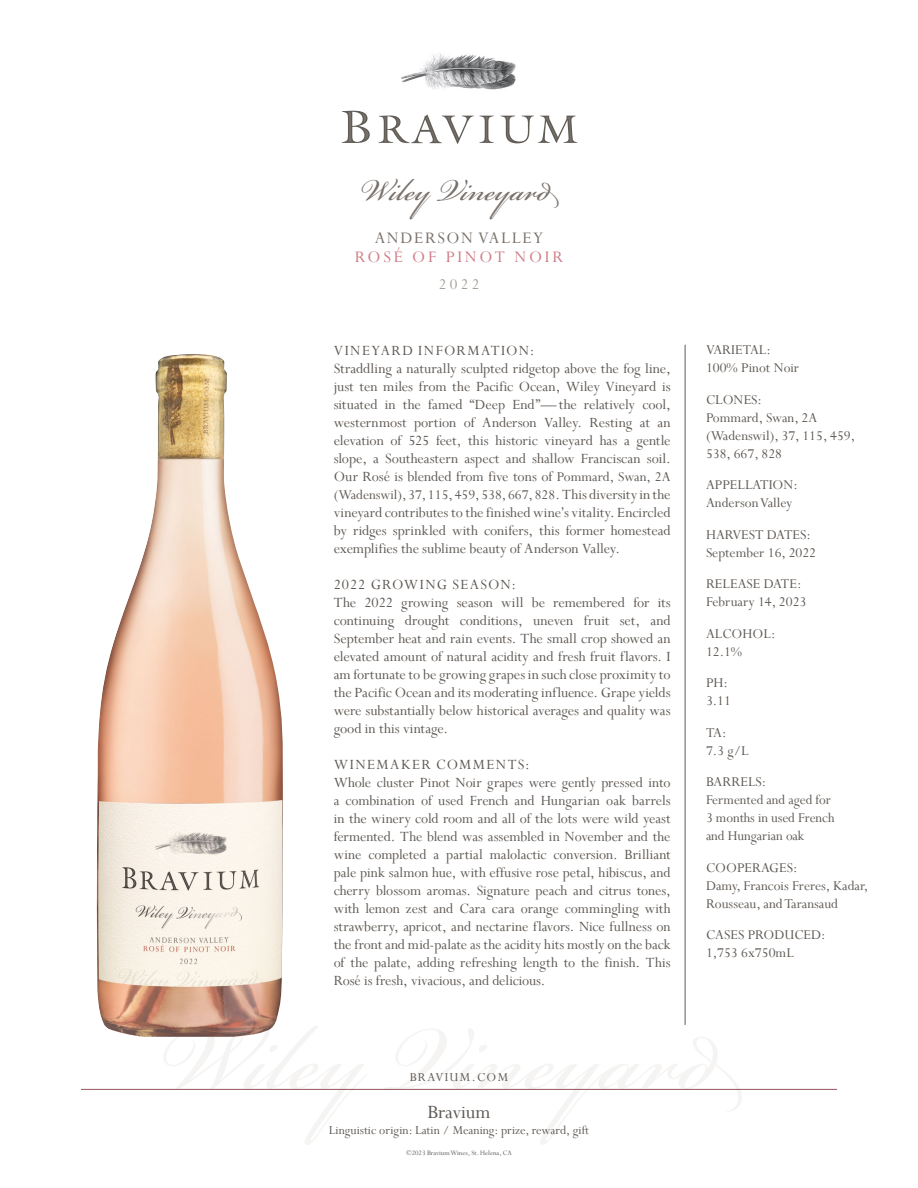
<style>
.page{position:relative;width:918px;height:1188px;background:#fff}
.page>*{position:absolute;margin:0;border:0;box-sizing:border-box;transform-origin:0 0}
.t1{font:48px "Bickham Script Pro";color:#78706a}
.t2{font:21px "Perpetua";color:#5f5954}
.t3{font:18px "Perpetua";letter-spacing:.15em;color:#cd7d87}
.t4{font:18px "Perpetua";letter-spacing:.09em;color:#78706a}
.t5{font:16.65px "Perpetua";color:#a9a198}
.t6{font:15.75px/18px "Perpetua";letter-spacing:-.005em;color:#5f5954}
.t7{font:15px/18px "Perpetua";color:#5f5954}
.t8{font:13.5px "Perpetua";color:#5f5954}
.t9{font:13.5px "Perpetua";letter-spacing:.1em;color:#5f5954}
.t10{font:7.5px "Perpetua";color:#5f5954}
.s1{font-size:15px}
.s2{font-size:15.75px}
</style>
<div class="page">
<hr style="left:81px;top:1089px;width:756px;height:1px;background:#9a525c">
<hr style="left:685px;top:345px;width:1px;height:680px;background:#5f5954">
<img style="left:401px;top:53px;width:115px;height:37px">
<svg style="left:342px;top:111px;width:28px;height:32px"></svg>
<svg style="left:379px;top:114px;width:95px;height:30px"></svg>
<svg style="left:480px;top:116px;width:14px;height:27px"></svg>
<svg style="left:501px;top:116px;width:76px;height:27px"></svg>
<img style="left:97px;top:354px;width:186px;height:683px">
<h1 class="t1" style="left:359px;top:156px;width:201px">Wiley Vineyard</h1>
<p class="t4" style="left:375px;top:227px;width:170px">ANDERSON VALLEY</p>
<p class="t3" style="left:355px;top:246px;width:210px">ROSÉ OF PINOT NOIR</p>
<p class="t5" style="left:439px;top:274px;width:42px">2022</p>
<p class="t6" style="left:334px;top:341px;width:338px">VINEYARD INFORMATION:<br>Straddling a naturally sculpted ridgetop above the fog line, just ten miles from the Pacific Ocean, Wiley Vineyard is situated in the famed “Deep End”— the relatively cool, westernmost portion of Anderson Valley. Resting at an elevation of 525 feet, this historic vineyard has a gentle slope, a Southeastern aspect and shallow Franciscan soil.<br>Our Rosé is blended from five tons of <span class="s1">Pommard, Swan, 2A</span></p>
<p class="t7" style="left:334px;top:485px;width:338px">(Wadenswil), 37, 115, 459, 538, 667, 828<span class="s2">. This diversity in the</span></p>
<p class="t6" style="left:334px;top:503px;width:338px;text-align:justify">vineyard contributes to the finished wine’s vitality. Encircled by ridges sprinkled with conifers, this former homestead exemplifies the sublime beauty of Anderson Valley.</p>
<p class="t6" style="left:334px;top:575px;width:338px">2022 GROWING SEASON:<br>The 2022 growing season will be remembered for its continuing drought conditions, uneven fruit set, and September heat and rain events. The small crop showed an elevated amount of natural acidity and fresh fruit flavors. I am fortunate to be growing grapes in such close proximity to the Pacific Ocean and its moderating influence. Grape yields were substantially below historical averages and quality was good in this vintage.</p>
<p class="t6" style="left:334px;top:755px;width:338px">WINEMAKER COMMENTS:<br>Whole cluster Pinot Noir grapes were gently pressed into a combination of used French and Hungarian oak barrels in the winery cold room and all of the lots were wild yeast fermented. The blend was assembled in November and the wine completed a partial malolactic conversion. Brilliant pale pink salmon hue, with effusive rose petal, hibiscus, and cherry blossom aromas. Signature peach and citrus tones, with lemon zest and Cara cara orange commingling with strawberry, apricot, and nectarine flavors. Nice fullness on the front and mid-palate as the acidity hits mostly on the back of the palate, adding refreshing length to the finish. This Rosé is fresh, vivacious, and delicious.</p>
<p class="t9" style="left:410px;top:1068px;width:100px">BRAVIUM.COM</p>
<h2 class="t2" style="left:427px;top:1098px;width:65px">Bravium</h2>
<p class="t8" style="left:329px;top:1121px;width:262px">Linguistic origin: Latin / Meaning: prize, reward, gift</p>
<p class="t10" style="left:406px;top:1148px;width:107px">©2023 Bravium Wines, St. Helena, CA</p>
<p class="t7" style="left:706px;top:341px;width:95px">VARIETAL:<br>100% Pinot Noir</p>
<p class="t7" style="left:706px;top:390px;width:151px">CLONES:<br>Pommard, Swan, 2A (Wadenswil), 37, 115, 459,<br>538, 667, 828</p>
<p class="t7" style="left:706px;top:476px;width:93px">APPELLATION:<br>Anderson Valley</p>
<p class="t7" style="left:706px;top:525px;width:112px">HARVEST DATES:<br>September 16, 2022</p>
<p class="t7" style="left:706px;top:575px;width:102px">RELEASE DATE:<br>February 14, 2023</p>
<p class="t7" style="left:706px;top:624px;width:71px">ALCOHOL:<br>12.1%</p>
<p class="t7" style="left:706px;top:674px;width:26px">PH:<br>3.11</p>
<p class="t7" style="left:706px;top:723px;width:44px">TA:<br>7.3 g/L</p>
<p class="t7" style="left:706px;top:773px;width:130px">BARRELS:<br>Fermented and aged for<br>3 months in used French and Hungarian oak</p>
<p class="t7" style="left:706px;top:858px;width:164px">COOPERAGES:<br>Damy, Francois Freres, Kadar,<br>Rousseau, and Taransaud</p>
<p class="t7" style="left:706px;top:926px;width:121px">CASES PRODUCED:<br>1,753 6x750mL</p>
</div>
